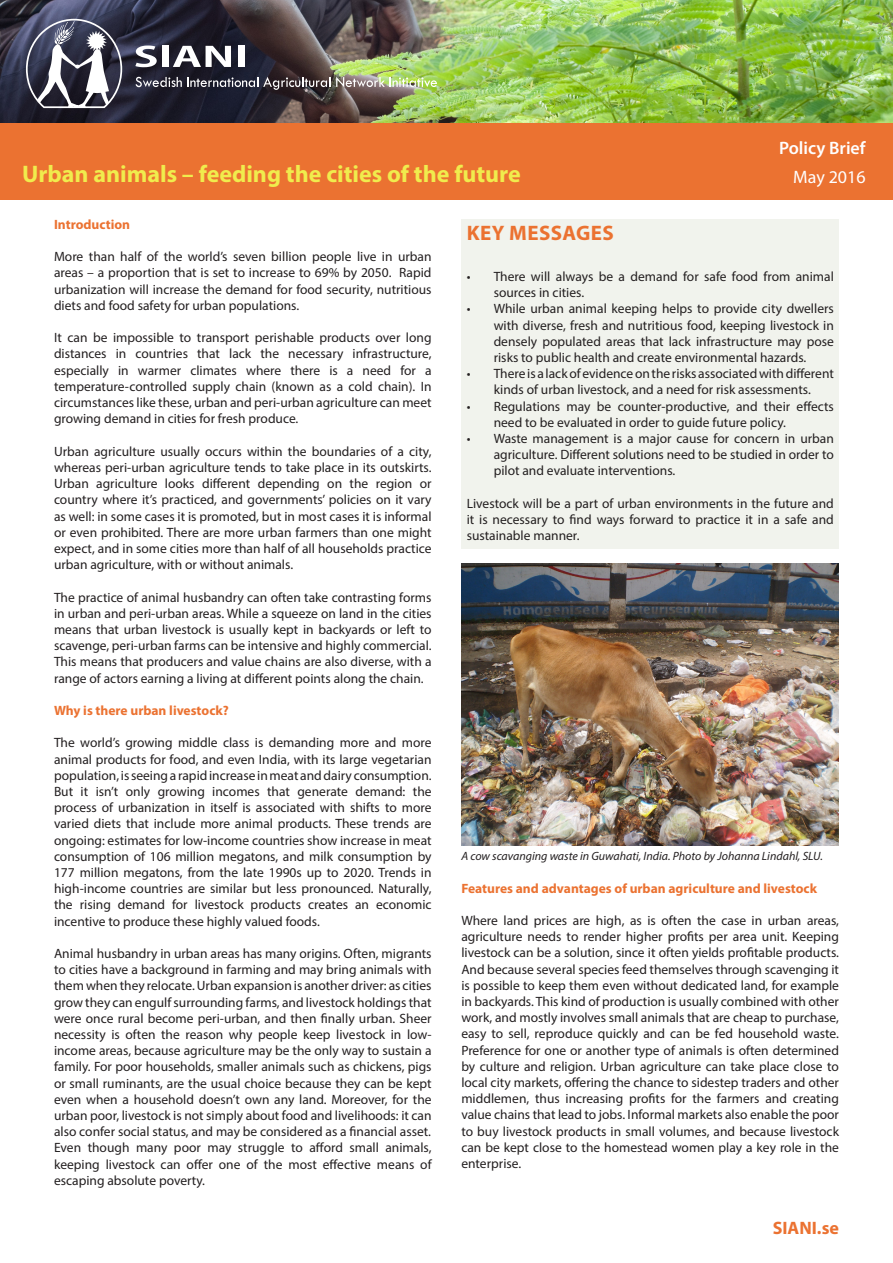
<style>
.page{position:relative;width:893px;height:1263px;background:#fff}
.page>*{position:absolute;margin:0;border:0;box-sizing:border-box;transform-origin:0 0}
.SIANI_Publication_He{font:700 24px "Myriad Pro";color:#f0ec4d}
.SIANI_Main_Findings{font:700 21px "Myriad Pro";letter-spacing:.02em;color:#eb7231}
.t1{font:600 18px "Myriad Pro";color:#fff}
.t2{font:700 18px "Myriad Pro";color:#eb7231}
.t3{font:18px "Myriad Pro";color:#fff}
.SIANI_MAIN_BODY{font:13.5px/16.2px "Myriad Pro";color:#231f20;text-align:justify}
.SIANI_Finding_box_bo{font:13.5px/16.2px "Myriad Pro";color:#231f20;text-align:justify}
.SIANI_Subtitle{font:700 13.5px "Myriad Pro";color:#eb7231}
.SIANI_Image_Caption{font:italic 12px "Myriad Pro";color:#231f20}
</style>
<div class="page">
<img style="left:0;top:0;width:893px;height:123px">
<div style="left:0;top:123px;width:893px;height:77px;background:#eb7231"></div>
<div style="left:461px;top:219px;width:378px;height:330px;background:#f1f3ed"></div>
<img style="left:26px;top:17px;width:444px;height:95px">
<img style="left:461px;top:563px;width:377px;height:283px">
<p class="SIANI_Publication_He" style="left:22px;top:158px;width:500px">Urban animals – feeding the cities of the future</p>
<p class="t1" style="left:779px;top:137px;width:88px">Policy Brief</p>
<p class="t3" style="left:793px;top:166px;width:74px">May 2016</p>
<p class="SIANI_Subtitle" style="left:54px;top:215px;width:78px">Introduction</p>
<p class="SIANI_MAIN_BODY" style="left:54px;top:248px;width:379px">More than half of the world’s seven billion people live in urban areas – a proportion that is set to increase to 69% by 2050. Rapid urbanization will increase the demand for food security, nutritious diets and food safety for urban populations.</p>
<p class="SIANI_MAIN_BODY" style="left:54px;top:329px;width:379px">It can be impossible to transport perishable products over long distances in countries that lack the necessary infrastructure, especially in warmer climates where there is a need for a temperature-controlled supply chain (known as a cold chain). In circumstances like these, urban and peri-urban agriculture can meet growing demand in cities for fresh produce.</p>
<p class="SIANI_MAIN_BODY" style="left:54px;top:443px;width:379px">Urban agriculture usually occurs within the boundaries of a city, whereas peri-urban agriculture tends to take place in its outskirts.<br>Urban agriculture looks different depending on the region or country where it’s practiced, and governments’ policies on it vary as well: in some cases it is promoted, but in most cases it is informal or even prohibited. There are more urban farmers than one might expect, and in some cities more than half of all households practice urban agriculture, with or without animals.</p>
<p class="SIANI_MAIN_BODY" style="left:54px;top:589px;width:379px">The practice of animal husbandry can often take contrasting forms in urban and peri-urban areas. While a squeeze on land in the cities means that urban livestock is usually kept in backyards or left to scavenge, peri-urban farms can be intensive and highly commercial.<br>This means that producers and value chains are also diverse, with a range of actors earning a living at different points along the chain.</p>
<p class="SIANI_Subtitle" style="left:54px;top:701px;width:176px">Why is there urban livestock?</p>
<p class="SIANI_MAIN_BODY" style="left:54px;top:734px;width:379px">The world’s growing middle class is demanding more and more animal products for food, and even India, with its large vegetarian population, is seeing a rapid increase in meat and dairy consumption.<br>But it isn’t only growing incomes that generate demand: the process of urbanization in itself is associated with shifts to more varied diets that include more animal products. These trends are ongoing: estimates for low-income countries show increase in meat consumption of 106 million megatons, and milk consumption by 177 million megatons, from the late 1990s up to 2020. Trends in high-income countries are similar but less pronounced. Naturally, the rising demand for livestock products creates an economic incentive to produce these highly valued foods.</p>
<p class="SIANI_MAIN_BODY" style="left:54px;top:945px;width:379px">Animal husbandry in urban areas has many origins. Often, migrants to cities have a background in farming and may bring animals with them when they relocate. Urban expansion is another driver: as cities grow they can engulf surrounding farms, and livestock holdings that were once rural become peri-urban, and then finally urban. Sheer necessity is often the reason why people keep livestock in low&shy;income areas, because agriculture may be the only way to sustain a family. For poor households, smaller animals such as chickens, pigs or small ruminants, are the usual choice because they can be kept even when a household doesn’t own any land. Moreover, for the urban poor, livestock is not simply about food and livelihoods: it can also confer social status, and may be considered as a financial asset.</p>
<p class="SIANI_MAIN_BODY" style="left:54px;top:1139px;width:379px">Even though many poor may struggle to afford small animals, keeping livestock can offer one of the most effective means of escaping absolute poverty.</p>
<p class="SIANI_Main_Findings" style="left:467px;top:219px;width:148px">KEY MESSAGES</p>
<p class="SIANI_MAIN_BODY" style="left:494px;top:268px;width:342px;text-indent:-27px">• There will always be a demand for safe food from animal sources in cities.</p>
<p class="SIANI_MAIN_BODY" style="left:494px;top:301px;width:342px;text-indent:-27px">• While urban animal keeping helps to provide city dwellers with diverse, fresh and nutritious food, keeping livestock in densely populated areas that lack infrastructure may pose risks to public health and create environmental hazards.</p>
<p class="SIANI_MAIN_BODY" style="left:467px;top:365px;width:369px;text-align:center">• There is a lack of evidence on the risks associated with different kinds of urban livestock, and a need for risk assessments.</p>
<p class="SIANI_MAIN_BODY" style="left:494px;top:398px;width:342px;text-indent:-27px">• Regulations may be counter-productive, and their effects need to be evaluated in order to guide future policy.</p>
<p class="SIANI_MAIN_BODY" style="left:494px;top:430px;width:342px;text-indent:-27px">• Waste management is a major cause for concern in urban agriculture. Different solutions need to be studied in order to pilot and evaluate interventions.</p>
<p class="SIANI_Finding_box_bo" style="left:467px;top:495px;width:369px">Livestock will be a part of urban environments in the future and it is necessary to find ways forward to practice it in a safe and sustainable manner.</p>
<p class="SIANI_Image_Caption" style="left:461px;top:849px;width:363px">A cow scavanging waste in Guwahati, India. Photo by Johanna Lindahl, SLU.</p>
<p class="SIANI_Subtitle" style="left:461px;top:879px;width:357px">Features and advantages of urban agriculture and livestock</p>
<p class="SIANI_MAIN_BODY" style="left:461px;top:912px;width:379px">Where land prices are high, as is often the case in urban areas, agriculture needs to render higher profits per area unit. Keeping livestock can be a solution, since it often yields profitable products.<br>And because several species feed themselves through scavenging it is possible to keep them even without dedicated land, for example in backyards. This kind of production is usually combined with other work, and mostly involves small animals that are cheap to purchase, easy to sell, reproduce quickly and can be fed household waste.<br>Preference for one or another type of animals is often determined by culture and religion. Urban agriculture can take place close to local city markets, offering the chance to sidestep traders and other middlemen, thus increasing profits for the farmers and creating value chains that lead to jobs. Informal markets also enable the poor to buy livestock products in small volumes, and because livestock can be kept close to the homestead women play a key role in the enterprise.</p>
<h3 class="t2" style="left:773px;top:1216px;width:68px">SIANI.se</h3>
</div>
